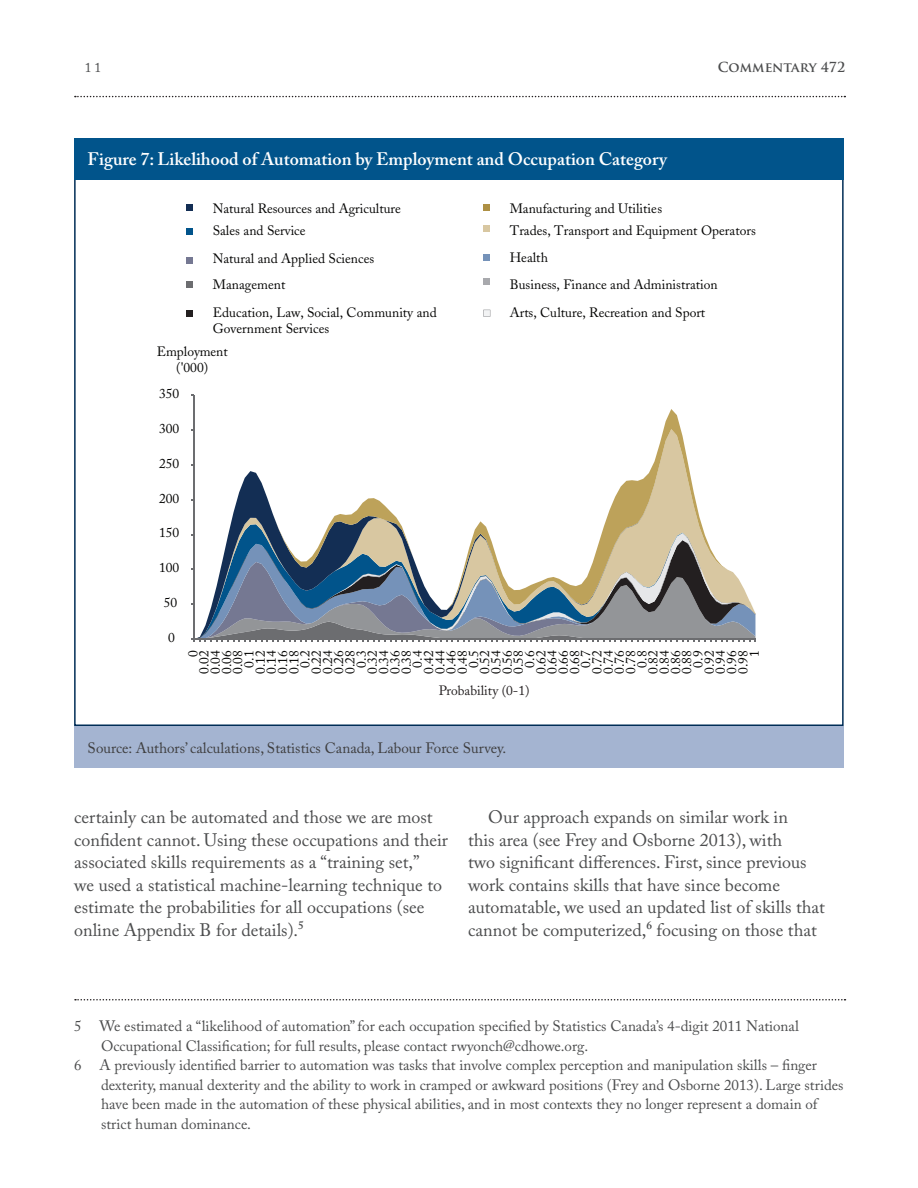
<style>
.page{position:relative;width:918px;height:1188px;background:#fff}
.page>*{position:absolute;margin:0;border:0;box-sizing:border-box;transform-origin:0 0}
.Body_Copy{font:18px/22.5px "Adobe Caslon Pro";color:#4b4c4d}
.Table_Header{font:600 18px "Adobe Caslon Pro";color:#fff}
.foot_note_2{font:15px/19.5px "Adobe Caslon Pro";color:#4b4c4d}
.foot_note_2-2{font:15px "Adobe Caslon Pro";color:#3e3e3f}
.t1{font:13.5px/11.2px "Adobe Caslon";color:#050504;text-align:right}
.t2{font:13.5px "Adobe Caslon";color:#231f20}
.t3{font:700 13.5px "Trajan Pro";color:#4b4c4d}
.t4{font:13.5px "Adobe Caslon Pro";color:#4b4c4d}
</style>
<div class="page">
<svg style="left:75px;top:96px;width:770px;height:1px"></svg>
<div style="left:74px;top:138px;width:770px;height:42px;background:#01548b"></div>
<div style="left:74px;top:726px;width:770px;height:42px;background:#a4b4d1"></div>
<svg style="left:222px;top:409px;width:497px;height:153px"></svg>
<hr style="left:194px;top:395px;width:1px;height:244px;background:#6c6d70">
<svg style="left:192px;top:562px;width:564px;height:80px;background:#8a959e"></svg>
<hr style="left:194px;top:638px;width:561px;height:2px;background:#6c6d70">
<div style="left:187px;top:310px;width:6px;height:7px;background:#231f20"></div>
<div style="left:484px;top:225px;width:6px;height:7px;background:#d8c7a1"></div>
<div style="left:187px;top:257px;width:6px;height:7px;background:#757892"></div>
<div style="left:484px;top:278px;width:6px;height:7px;background:#a8a9ad"></div>
<svg style="left:187px;top:282px;width:6px;height:6px"></svg>
<div style="left:484px;top:254px;width:6px;height:7px;background:#7592b9"></div>
<svg style="left:187px;top:229px;width:6px;height:6px"></svg>
<svg style="left:483px;top:310px;width:7px;height:7px"></svg>
<div style="left:187px;top:204px;width:6px;height:7px;background:#132e54"></div>
<div style="left:484px;top:204px;width:6px;height:7px;background:#ae9044"></div>
<svg style="left:75px;top:999px;width:770px;height:1px"></svg>
<p class="t4" style="left:85px;top:59px;width:18px">11</p>
<p class="t3" style="left:718px;top:59px;width:129px">COMMENTARY 472</p>
<p class="Table_Header" style="left:88px;top:148px;width:581px">Figure 7: Likelihood of Automation by Employment and Occupation Category</p>
<p class="t1" style="left:213px;top:203px;width:190px">Natural Resources and Agriculture</p>
<p class="t1" style="left:510px;top:203px;width:154px">Manufacturing and Utilities</p>
<p class="t1" style="left:213px;top:225px;width:94px">Sales and Service</p>
<p class="t1" style="left:510px;top:225px;width:248px">Trades, Transport and Equipment Operators</p>
<p class="t1" style="left:213px;top:253px;width:163px">Natural and Applied Sciences</p>
<p class="t1" style="left:510px;top:252px;width:40px">Health</p>
<p class="t1" style="left:213px;top:304px;width:225px;line-height:16.2px;text-align:left">Education, Law, Social, Community and<br>Government Services</p>
<p class="t1" style="left:510px;top:307px;width:197px">Arts, Culture, Recreation and Sport</p>
<p class="t1" style="left:213px;top:279px;width:74px">Management</p>
<p class="t1" style="left:510px;top:279px;width:210px">Business, Finance and Administration</p>
<p class="t1" style="left:157px;top:344px;width:72px;line-height:16.2px;text-align:center">Employment ('000)</p>
<p class="t1" style="left:159px;top:388px;width:22px">350</p>
<p class="t1" style="left:159px;top:423px;width:22px">300</p>
<p class="t1" style="left:159px;top:458px;width:22px">250</p>
<p class="t1" style="left:159px;top:493px;width:22px">200</p>
<p class="t1" style="left:159px;top:527px;width:22px">150</p>
<p class="t1" style="left:159px;top:562px;width:22px">100</p>
<p class="t1" style="left:164px;top:597px;width:15px">50</p>
<p class="t1" style="left:168px;top:632px;width:8px">0</p>
<p class="t1" style="left:187px;top:674px;width:25px;rotate:-90deg">0<br>0.02<br>0.04<br>0.06<br>0.08<br>0.1<br>0.12<br>0.14<br>0.16<br>0.18<br>0.2<br>0.22<br>0.24<br>0.26<br>0.28<br>0.3<br>0.32<br>0.34<br>0.36<br>0.38<br>0.4<br>0.42<br>0.44<br>0.46<br>0.48<br>0.5<br>0.52<br>0.54<br>0.56<br>0.58<br>0.6<br>0.62<br>0.64<br>0.66<br>0.68<br>0.7<br>0.72<br>0.74<br>0.76<br>0.78<br>0.8<br>0.82<br>0.84<br>0.86<br>0.88<br>0.9<br>0.92<br>0.94<br>0.96<br>0.98<br>1</p>
<p class="t2" style="left:439px;top:683px;width:92px">Probability (0-1)</p>
<p class="foot_note_2-2" style="left:88px;top:739px;width:420px">Source: Authors’ calculations, Statistics Canada, Labour Force Survey.</p>
<p class="Body_Copy" style="left:74px;top:806px;width:375px">certainly can be automated and those we are most confident cannot. Using these occupations and their associated skills requirements as a “training set,”<br>we used a statistical machine-learning technique to estimate the probabilities for all occupations (see online Appendix B for details).<sup>5</sup></p>
<p class="Body_Copy" style="left:468px;top:806px;width:358px;text-indent:20px">Our approach expands on similar work in<br>this area (see Frey and Osborne 2013), with<br>two significant differences. First, since previous work contains skills that have since become automatable, we used an updated list of skills that cannot be computerized,<sup>6</sup> focusing on those that</p>
<p class="foot_note_2" style="left:101px;top:1016px;width:699px;text-indent:-27px">5 We estimated a “likelihood of automation” for each occupation specified by Statistics Canada’s 4-digit 2011 National<br>Occupational Classification; for full results, please contact rwyonch@cdhowe.org.</p>
<p class="foot_note_2" style="left:101px;top:1055px;width:744px;text-indent:-27px">6 A previously identified barrier to automation was tasks that involve complex perception and manipulation skills – finger dexterity, manual dexterity and the ability to work in cramped or awkward positions (Frey and Osborne 2013). Large strides have been made in the automation of these physical abilities, and in most contexts they no longer represent a domain of strict human dominance.</p>
</div>
